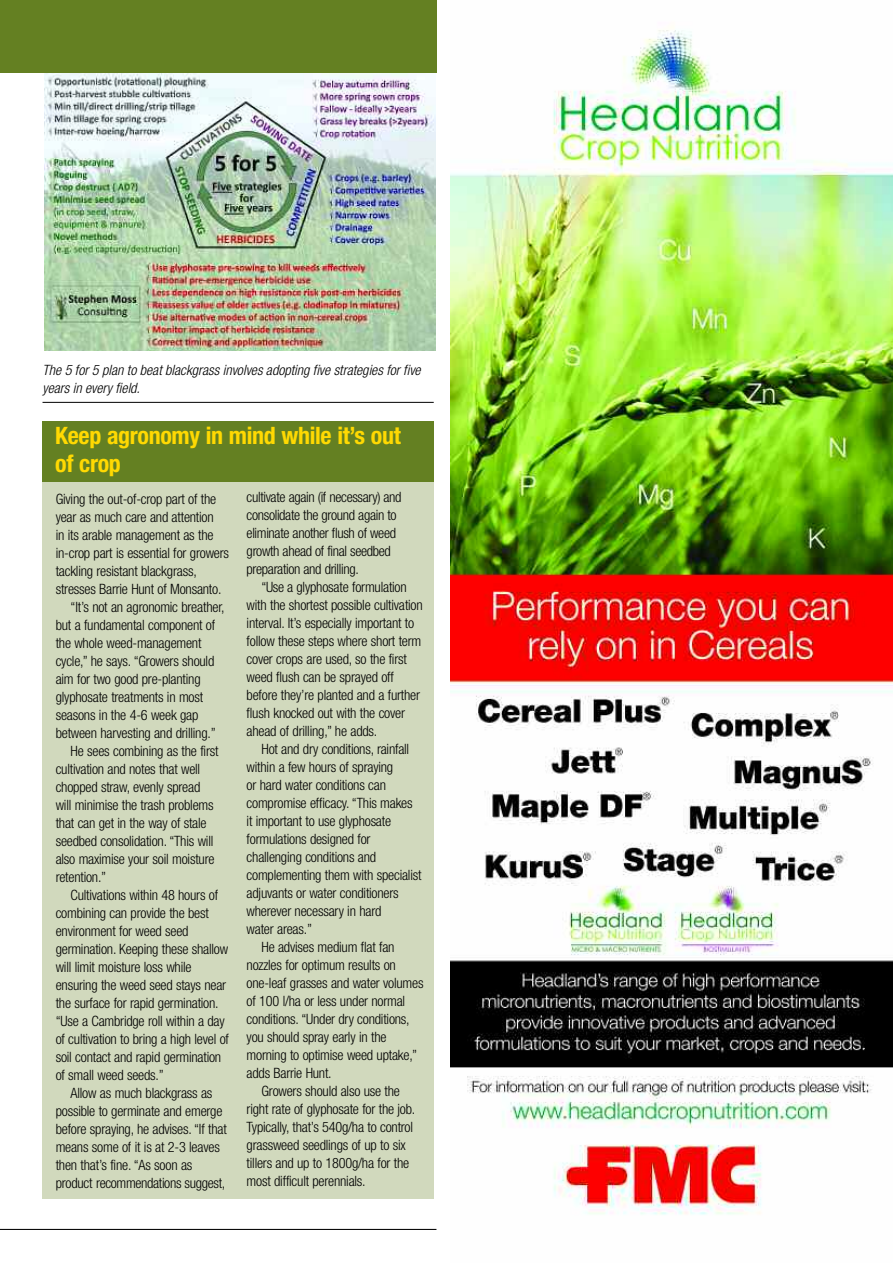
<style>
.page{position:relative;width:893px;height:1263px;background:#fff}
.page>*{position:absolute;margin:0;border:0;box-sizing:border-box;transform-origin:0 0}
.t1{font:700 condensed 24px/28.5px "Helvetica Neue";letter-spacing:-.015em;color:#ffd902}
.t2{font:300 condensed 14.25px/18px "Helvetica Neue";letter-spacing:-.015em;color:#000}
.t3{font:italic 300 condensed 14.25px/18px "Helvetica Neue";color:#000}
</style>
<div class="page">
<img style="left:451px;top:30px;width:442px;height:1185px">
<hr style="left:0;top:1229px;width:436px;height:1px;background:#000">
<div style="left:43px;top:471px;width:391px;height:728px;background:#d1d9bd"></div>
<div style="left:43px;top:421px;width:391px;height:61px;background:#648022"></div>
<img style="left:44px;top:72px;width:391px;height:279px">
<div style="left:0;top:0;width:437px;height:72px;background:#648022"></div>
<hr style="left:43px;top:402px;width:391px;height:1px;background:#000">
<p class="t3" style="left:43px;top:362px;width:380px">The 5 for 5 plan to beat blackgrass involves adopting five strategies for five years in every field.</p>
<h1 class="t1" style="left:55px;top:423px;width:347px">Keep agronomy in mind while it’s out of crop</h1>
<p class="t2" style="left:56px;top:491px;width:162px">Giving the out-of-crop part of the</p>
<p class="t2" style="left:56px;top:509px;width:160px">year as much care and attention</p>
<p class="t2" style="left:56px;top:527px;width:159px">in its arable management as the</p>
<p class="t2" style="left:56px;top:545px;width:175px">in-crop part is essential for growers</p>
<p class="t2" style="left:56px;top:563px;width:143px">tackling resistant blackgrass,</p>
<p class="t2" style="left:56px;top:581px;width:167px">stresses Barrie Hunt of Monsanto.</p>
<p class="t2" style="left:71px;top:599px;width:155px">“It’s not an agronomic breather,</p>
<p class="t2" style="left:56px;top:617px;width:161px">but a fundamental component of</p>
<p class="t2" style="left:56px;top:635px;width:147px">the whole weed-management</p>
<p class="t2" style="left:56px;top:653px;width:160px">cycle,” he says. “Growers should</p>
<p class="t2" style="left:56px;top:671px;width:146px">aim for two good pre-planting</p>
<p class="t2" style="left:56px;top:689px;width:149px">glyphosate treatments in most</p>
<p class="t2" style="left:56px;top:707px;width:144px">seasons in the 4-6 week gap</p>
<p class="t2" style="left:56px;top:725px;width:161px">between harvesting and drilling.”</p>
<p class="t2" style="left:71px;top:743px;width:149px">He sees combining as the first</p>
<p class="t2" style="left:56px;top:761px;width:146px">cultivation and notes that well</p>
<p class="t2" style="left:56px;top:779px;width:146px">chopped straw, evenly spread</p>
<p class="t2" style="left:56px;top:797px;width:159px">will minimise the trash problems</p>
<p class="t2" style="left:56px;top:815px;width:152px">that can get in the way of stale</p>
<p class="t2" style="left:56px;top:833px;width:159px">seedbed consolidation. “This will</p>
<p class="t2" style="left:56px;top:851px;width:160px">also maximise your soil moisture</p>
<p class="t2" style="left:56px;top:869px;width:52px">retention.”</p>
<p class="t2" style="left:71px;top:887px;width:149px">Cultivations within 48 hours of</p>
<p class="t2" style="left:56px;top:905px;width:155px">combining can provide the best</p>
<p class="t2" style="left:56px;top:923px;width:134px">environment for weed seed</p>
<p class="t2" style="left:56px;top:941px;width:174px">germination. Keeping these shallow</p>
<p class="t2" style="left:56px;top:959px;width:137px">will limit moisture loss while</p>
<p class="t2" style="left:56px;top:977px;width:172px">ensuring the weed seed stays near</p>
<p class="t2" style="left:56px;top:995px;width:165px">the surface for rapid germination.</p>
<p class="t2" style="left:56px;top:1013px;width:171px">“Use a Cambridge roll within a day</p>
<p class="t2" style="left:56px;top:1031px;width:175px">of cultivation to bring a high level of</p>
<p class="t2" style="left:56px;top:1049px;width:167px">soil contact and rapid germination</p>
<p class="t2" style="left:56px;top:1067px;width:110px">of small weed seeds.”</p>
<p class="t2" style="left:71px;top:1085px;width:143px">Allow as much blackgrass as</p>
<p class="t2" style="left:56px;top:1103px;width:168px">possible to germinate and emerge</p>
<p class="t2" style="left:56px;top:1121px;width:173px">before spraying, he advises. “If that</p>
<p class="t2" style="left:56px;top:1139px;width:166px">means some of it is at 2-3 leaves</p>
<p class="t2" style="left:56px;top:1157px;width:138px">then that’s fine. “As soon as</p>
<p class="t2" style="left:56px;top:1175px;width:171px">product recommendations suggest,</p>
<p class="t2" style="left:247px;top:489px;width:156px">cultivate again (if necessary) and consolidate the ground again to eliminate another flush of weed growth ahead of final seedbed preparation and drilling.</p>
<p class="t2" style="left:247px;top:579px;width:178px;text-indent:15px">“Use a glyphosate formulation with the shortest possible cultivation interval. It’s especially important to follow these steps where short term cover crops are used, so the first weed flush can be sprayed off before they’re planted and a further flush knocked out with the cover ahead of drilling,” he adds.</p>
<p class="t2" style="left:261px;top:741px;width:149px">Hot and dry conditions, rainfall</p>
<p class="t2" style="left:247px;top:759px;width:148px">within a few hours of spraying</p>
<p class="t2" style="left:247px;top:777px;width:141px">or hard water conditions can</p>
<p class="t2" style="left:247px;top:795px;width:168px">compromise efficacy. “This makes</p>
<p class="t2" style="left:247px;top:813px;width:146px">it important to use glyphosate</p>
<p class="t2" style="left:247px;top:831px;width:125px">formulations designed for</p>
<p class="t2" style="left:247px;top:849px;width:131px">challenging conditions and</p>
<p class="t2" style="left:247px;top:867px;width:176px">complementing them with specialist</p>
<p class="t2" style="left:247px;top:885px;width:154px">adjuvants or water conditioners</p>
<p class="t2" style="left:247px;top:903px;width:136px">wherever necessary in hard</p>
<p class="t2" style="left:247px;top:921px;width:67px">water areas.”</p>
<p class="t2" style="left:261px;top:939px;width:135px">He advises medium flat fan</p>
<p class="t2" style="left:247px;top:957px;width:151px">nozzles for optimum results on</p>
<p class="t2" style="left:247px;top:975px;width:178px">one-leaf grasses and water volumes</p>
<p class="t2" style="left:247px;top:993px;width:160px">of 100 l/ha or less under normal</p>
<p class="t2" style="left:247px;top:1011px;width:165px">conditions. “Under dry conditions,</p>
<p class="t2" style="left:247px;top:1029px;width:141px">you should spray early in the</p>
<p class="t2" style="left:247px;top:1047px;width:172px">morning to optimise weed uptake,”</p>
<p class="t2" style="left:247px;top:1065px;width:87px">adds Barrie Hunt.</p>
<p class="t2" style="left:261px;top:1083px;width:140px">Growers should also use the</p>
<p class="t2" style="left:247px;top:1101px;width:170px">right rate of glyphosate for the job.</p>
<p class="t2" style="left:247px;top:1119px;width:168px">Typically, that’s 540g/ha to control</p>
<p class="t2" style="left:247px;top:1137px;width:161px">grassweed seedlings of up to six</p>
<p class="t2" style="left:247px;top:1155px;width:164px">tillers and up to 1800g/ha for the</p>
<p class="t2" style="left:247px;top:1173px;width:121px">most difficult perennials.</p>
</div>
